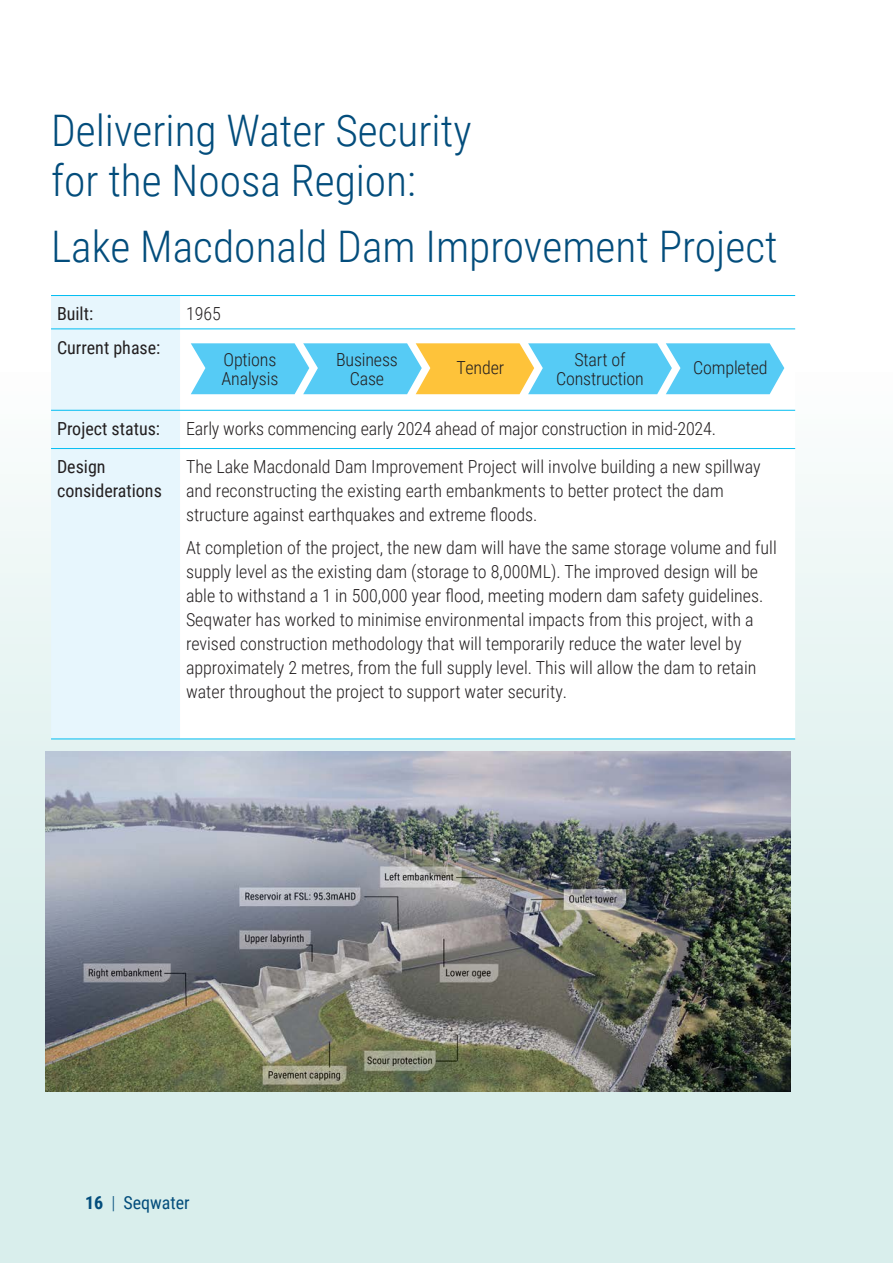
<style>
.page{position:relative;width:893px;height:1263px;background:#fff}
.page>*{position:absolute;margin:0;border:0;box-sizing:border-box;transform-origin:0 0}
.Page_Header_2{font:300 43.5px/49.5px "Roboto Condensed";color:#034d7c}
.t1{font:300 18px/24px "Roboto Condensed";color:#231f20}
.t2{font:18px/24px "Roboto Condensed";color:#231f20}
.t3{font:18px "Roboto Condensed";color:#034d7c}
.s1{font-weight:700}
.s2{font-weight:300}
</style>
<div class="page">
<div style="left:0;top:359px;width:893px;height:904px;background:linear-gradient(to bottom,#f7fbfb,#d1eae8)"></div>
<svg style="left:892px;top:461px;width:1px;height:802px"></svg>
<div style="left:51px;top:296px;width:129px;height:442px;background:#e7f6fd"></div>
<svg style="left:180px;top:329px;width:615px;height:409px"></svg>
<hr style="left:51px;top:295px;width:129px;height:1px;background:#01bdf2">
<hr style="left:180px;top:295px;width:615px;height:1px;background:#01bdf2">
<hr style="left:51px;top:328px;width:129px;height:1px;background:#01bdf2">
<hr style="left:180px;top:328px;width:615px;height:1px;background:#01bdf2">
<hr style="left:51px;top:410px;width:129px;height:1px;background:#01bdf2">
<hr style="left:180px;top:410px;width:615px;height:1px;background:#01bdf2">
<hr style="left:51px;top:448px;width:129px;height:1px;background:#01bdf2">
<hr style="left:180px;top:448px;width:615px;height:1px;background:#01bdf2">
<hr style="left:51px;top:738px;width:129px;height:1px;background:#01bdf2">
<hr style="left:180px;top:738px;width:615px;height:1px;background:#01bdf2">
<div style="left:187px;top:337px;width:604px;height:61px;background:#fff"></div>
<svg style="left:191px;top:343px;width:593px;height:51px;background:#82ced5"></svg>
<img style="left:46px;top:752px;width:745px;height:340px">
<p class="Page_Header_2" style="left:51px;top:105px;width:422px">Delivering Water Security for the Noosa Region:</p>
<p class="Page_Header_2" style="left:51px;top:221px;width:728px">Lake Macdonald Dam Improvement Project</p>
<p class="t2" style="left:57px;top:301px;width:38px">Built:</p>
<p class="t1" style="left:186px;top:301px;width:36px">1965</p>
<p class="t2" style="left:57px;top:335px;width:105px">Current phase:</p>
<p class="t1" style="left:222px;top:349px;width:58px;line-height:19.5px">Options<br>Analysis</p>
<p class="t1" style="left:336px;top:349px;width:63px;line-height:19.5px;text-align:center">Business<br>Case</p>
<p class="t1" style="left:456px;top:355px;width:49px">Tender</p>
<p class="t1" style="left:556px;top:349px;width:89px;line-height:19.5px;text-align:center">Start of<br>Construction</p>
<p class="t1" style="left:693px;top:355px;width:76px">Completed</p>
<p class="t2" style="left:57px;top:416px;width:105px">Project status:</p>
<p class="t1" style="left:186px;top:416px;width:532px">Early works commencing early 2024 ahead of major construction in mid-2024.</p>
<p class="t2" style="left:57px;top:454px;width:106px">Design considerations</p>
<p class="t1" style="left:186px;top:454px;width:576px">The Lake Macdonald Dam Improvement Project will involve building a new spillway and reconstructing the existing earth embankments to better protect the dam structure against earthquakes and extreme floods.</p>
<p class="t1" style="left:186px;top:535px;width:592px">At completion of the project, the new dam will have the same storage volume and full supply level as the existing dam (storage to 8,000ML). The improved design will be able to withstand a 1 in 500,000 year flood, meeting modern dam safety guidelines.<br>Seqwater has worked to minimise environmental impacts from this project, with a revised construction methodology that will temporarily reduce the water level by approximately 2 metres, from the full supply level. This will allow the dam to retain water throughout the project to support water security.</p>
<p class="t3" style="left:85px;top:1190px;width:106px"><span class="s1">16</span> <span class="s2">|</span> Seqwater</p>
</div>
